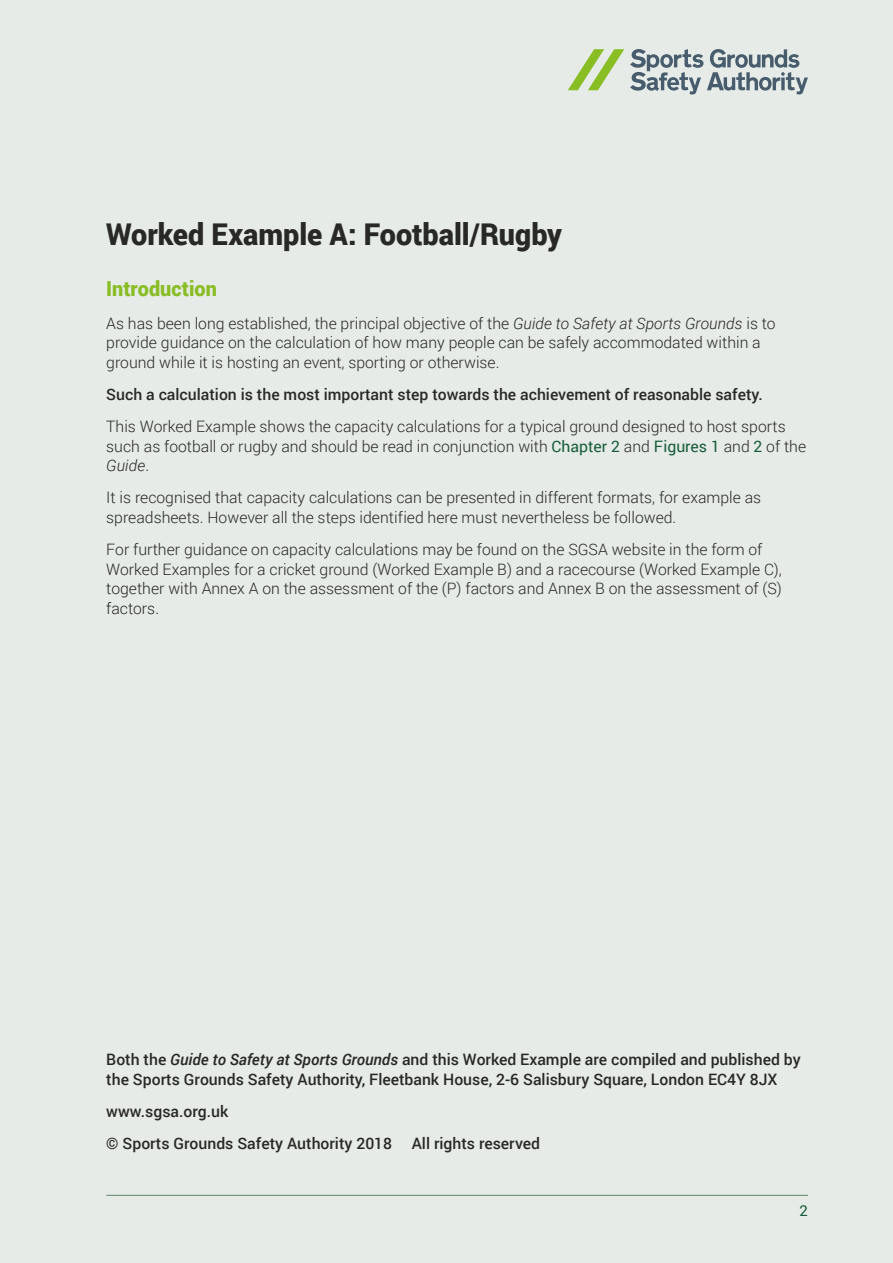
<style>
.page{position:relative;width:893px;height:1263px;background:#e6ebe7}
.page>*{position:absolute;margin:0;border:0;box-sizing:border-box;transform-origin:0 0}
.t1{font:900 30px "Roboto";color:#282827;scale:.96 1}
.t2{font:900 20.7px "Roboto";color:#89bd24;scale:.96 1}
.t3{font:300 15.75px/19.5px "Roboto";color:#282827}
.t4{font:500 15.75px/19.5px "Roboto";color:#282827}
.t5{font:15px "Roboto";color:#175d3b}
.s1{font-style:italic}
.s2{font-weight:400;color:#175d3b}
</style>
<div class="page">
<svg style="left:630px;top:49px;width:178px;height:45px"></svg>
<svg style="left:568px;top:49px;width:56px;height:41px"></svg>
<hr style="left:106px;top:1195px;width:702px;height:1px;background:#5e8569">
<h1 class="t1" style="left:106px;top:213px;width:476px">Worked Example A: Football/Rugby</h1>
<h2 class="t2" style="left:106px;top:274px;width:117px">Introduction</h2>
<p class="t3" style="left:106px;top:313px;width:671px">As has been long established, the principal objective of the <span class="s1">Guide to Safety at Sports Grounds</span> is to provide guidance on the calculation of how many people can be safely accommodated within a ground while it is hosting an event, sporting or otherwise.</p>
<p class="t4" style="left:106px;top:384px;width:658px">Such a calculation is the most important step towards the achievement of reasonable safety.</p>
<p class="t3" style="left:106px;top:416px;width:701px">This Worked Example shows the capacity calculations for a typical ground designed to host sports such as football or rugby and should be read in conjunction with <span class="s2">Chapter 2</span> and <span class="s2">Figures 1</span> and <span class="s2">2</span> of the<br><span class="s1">Guide</span>.</p>
<p class="t3" style="left:106px;top:487px;width:656px">It is recognised that capacity calculations can be presented in different formats, for example as spreadsheets. However all the steps identified here must nevertheless be followed.</p>
<p class="t3" style="left:106px;top:539px;width:677px">For further guidance on capacity calculations may be found on the SGSA website in the form of Worked Examples for a cricket ground (Worked Example B) and a racecourse (Worked Example C), together with Annex A on the assessment of the (P) factors and Annex B on the assessment of (S) factors.</p>
<p class="t4" style="left:106px;top:1049px;width:696px">Both the <span class="s1">Guide to Safety at Sports Grounds</span> and this Worked Example are compiled and published by the Sports Grounds Safety Authority, Fleetbank House, 2-6 Salisbury Square, London EC4Y 8JX</p>
<p class="t4" style="left:106px;top:1095px;width:435px;line-height:32.2px">www.sgsa.org.uk<br>© Sports Grounds Safety Authority 2018 All rights reserved</p>
<p class="t5" style="left:799px;top:1200px;width:10px">2</p>
</div>
